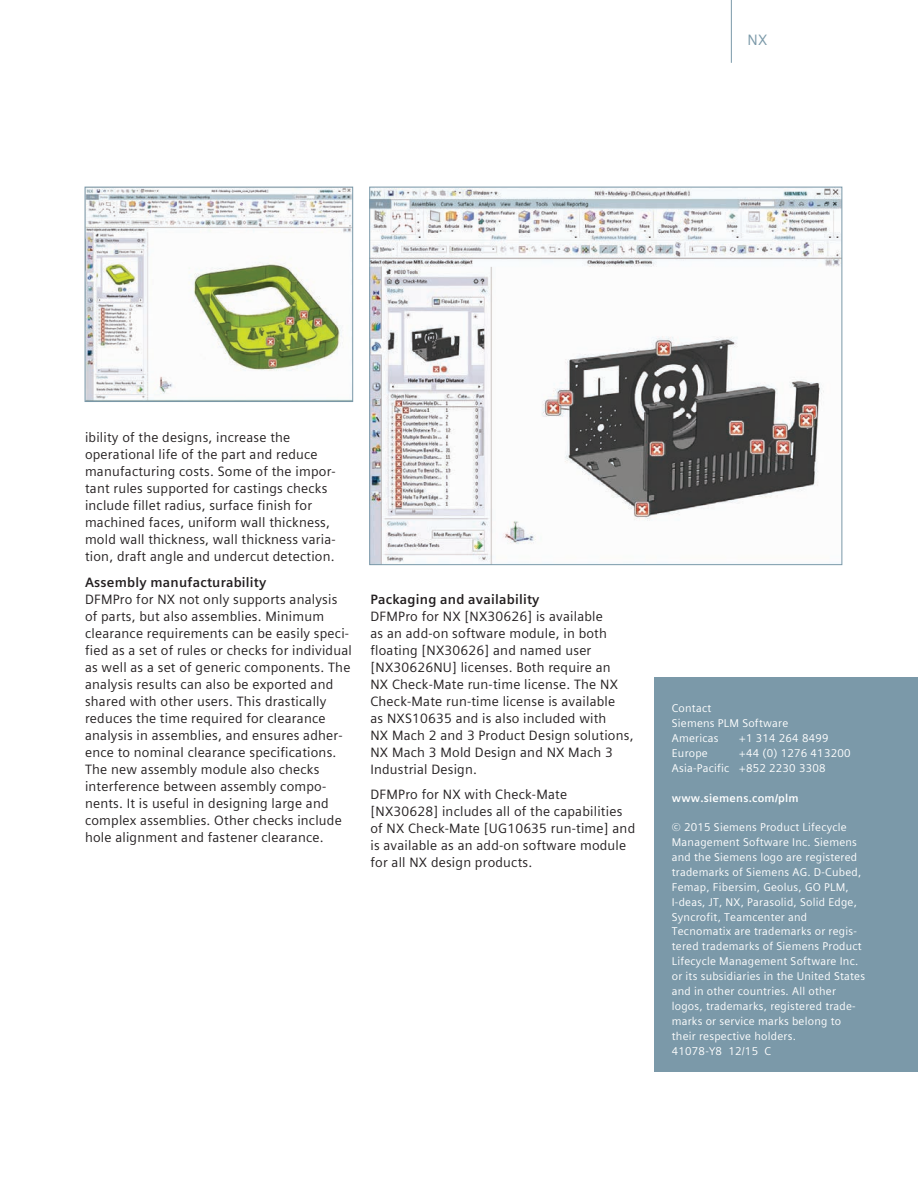
<style>
.page{position:relative;width:918px;height:1188px;background:#fff}
.page>*{position:absolute;margin:0;border:0;box-sizing:border-box;transform-origin:0 0}
.t1{font:15px "Siemens Sans Global";color:#7b99a9}
.t2{font:13.5px/17px "Siemens Sans Global";letter-spacing:.015em;color:#231f20}
.t3{font:700 13.5px "Siemens Sans Global";letter-spacing:.015em;color:#231f20}
.t4{font:11.25px/14.9px "Siemens Sans Global";letter-spacing:.02em;color:#fff}
.t5{font:700 11.25px "Siemens Sans Global";letter-spacing:.02em;color:#fff}
</style>
<div class="page">
<hr style="left:731px;top:0;width:1px;height:63px;background:#7b99a9">
<img style="left:372px;top:189px;width:468px;height:374px">
<img style="left:87px;top:189px;width:264px;height:211px">
<div style="left:85px;top:187px;width:268px;height:215px;border:1px solid #7b99a9"></div>
<div style="left:655px;top:677px;width:263px;height:394px;background:#7b99a9"></div>
<p class="t1" style="left:748px;top:29px;width:21px">NX</p>
<p class="t2" style="left:85px;top:429px;width:252px">ibility of the designs, increase the operational life of the part and reduce manufacturing costs. Some of the impor&shy;tant rules supported for castings checks include fillet radius, surface finish for machined faces, uniform wall thickness, mold wall thickness, wall thickness varia&shy;tion, draft angle and undercut detection.</p>
<p class="t3" style="left:85px;top:572px;width:183px">Assembly manufacturability</p>
<p class="t2" style="left:85px;top:591px;width:268px">DFMPro for NX not only supports analysis of parts, but also assemblies. Minimum clearance requirements can be easily speci&shy;fied as a set of rules or checks for individual as well as a set of generic components. The analysis results can also be exported and shared with other users. This drastically reduces the time required for clearance analysis in assemblies, and ensures adher&shy;ence to nominal clearance specifications.<br>The new assembly module also checks interference between assembly compo&shy;nents. It is useful in designing large and complex assemblies. Other checks include hole alignment and fastener clearance.</p>
<p class="t3" style="left:370px;top:589px;width:171px">Packaging and availability</p>
<p class="t2" style="left:370px;top:608px;width:265px">DFMPro for NX [NX30626] is available<br>as an add-on software module, in both floating [NX30626] and named user [NX30626NU] licenses. Both require an<br>NX Check-Mate run-time license. The NX Check-Mate run-time license is available<br>as NXS10635 and is also included with<br>NX Mach 2 and 3 Product Design solutions, NX Mach 3 Mold Design and NX Mach 3<br>Industrial Design.</p>
<p class="t2" style="left:370px;top:786px;width:266px">DFMPro for NX with Check-Mate [NX30628] includes all of the capabilities of NX Check-Mate [UG10635 run-time] and is available as an add-on software module for all NX design products.</p>
<p class="t4" style="left:672px;top:701px;width:118px">Contact<br>Siemens PLM Software<br>Americas</p>
<p class="t4" style="left:739px;top:731px;width:91px">+1 314 264 8499</p>
<p class="t4" style="left:672px;top:746px;width:180px;text-indent:68px">+44 (0) 1276 413200<br>Asia-Pacific +852 2230 3308</p>
<p class="t5" style="left:672px;top:789px;width:128px">www.siemens.com/plm</p>
<p class="t4" style="left:672px;top:820px;width:195px">© 2015 Siemens Product Lifecycle Management Software Inc. Siemens and the Siemens logo are registered trademarks of Siemens AG. D-Cubed, Femap, Fibersim, Geolus, GO PLM, I-deas, JT, NX, Parasolid, Solid Edge, Syncrofit, Teamcenter and Tecnomatix are trademarks or regis&shy;tered trademarks of Siemens Product Lifecycle Management Software Inc. or its subsidiaries in the United States and in other countries. All other logos, trademarks, registered trade&shy;marks or service marks belong to their respective holders.<br>41078-Y8 12/15 C</p>
<p class="t4" style="left:672px;top:746px;width:38px">Europe</p>
</div>
